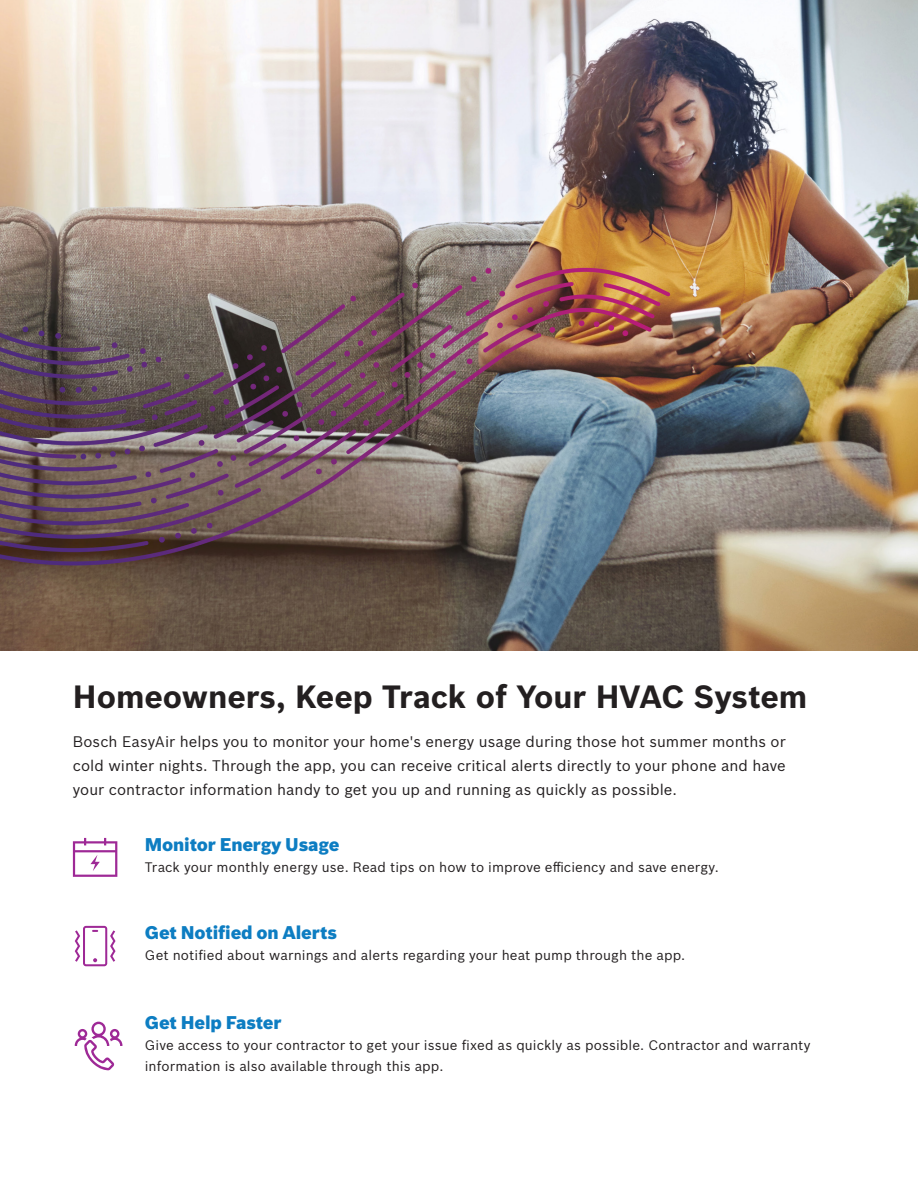
<style>
.page{position:relative;width:918px;height:1188px;background:#fff}
.page>*{position:absolute;margin:0;border:0;box-sizing:border-box;transform-origin:0 0}
.t1{font:700 31.5px "Bosch Sans";color:#231f20}
.Intro_11_6_Bosch_Blu{font:900 18px "Bosch Sans";letter-spacing:-.01em;color:#0d7dc2}
.Intro_11_6_Bosch_Blu-2{font:15px/24px "Bosch Sans";color:#231f20;text-align:justify}
.Intro_11_6_Bosch_Blu-3{font:13.5px/21px "Bosch Sans";letter-spacing:.01em;color:#231f20}
</style>
<div class="page">
<img style="left:0;top:0;width:918px;height:650px">
<svg style="left:75px;top:1022px;width:47px;height:48px"></svg>
<svg style="left:73px;top:838px;width:44px;height:39px"></svg>
<svg style="left:75px;top:926px;width:41px;height:40px"></svg>
<p class="t1" style="left:73px;top:673px;width:736px">Homeowners, Keep Track of Your HVAC System</p>
<p class="Intro_11_6_Bosch_Blu-2" style="left:73px;top:729px;width:714px">Bosch EasyAir helps you to monitor your home's energy usage during those hot summer months or cold winter nights. Through the app, you can receive critical alerts directly to your phone and have your contractor information handy to get you up and running as quickly as possible.</p>
<p class="Intro_11_6_Bosch_Blu" style="left:145px;top:831px;width:196px">Monitor Energy Usage</p>
<p class="Intro_11_6_Bosch_Blu-3" style="left:145px;top:856px;width:576px">Track your monthly energy use. Read tips on how to improve efficiency and save energy.</p>
<p class="Intro_11_6_Bosch_Blu" style="left:145px;top:919px;width:194px">Get Notified on Alerts</p>
<p class="Intro_11_6_Bosch_Blu-3" style="left:145px;top:944px;width:542px">Get notified about warnings and alerts regarding your heat pump through the app.</p>
<p class="Intro_11_6_Bosch_Blu" style="left:145px;top:1009px;width:138px">Get Help Faster</p>
<p class="Intro_11_6_Bosch_Blu-3" style="left:145px;top:1034px;width:667px">Give access to your contractor to get your issue fixed as quickly as possible. Contractor and warranty information is also available through this app.</p>
</div>
